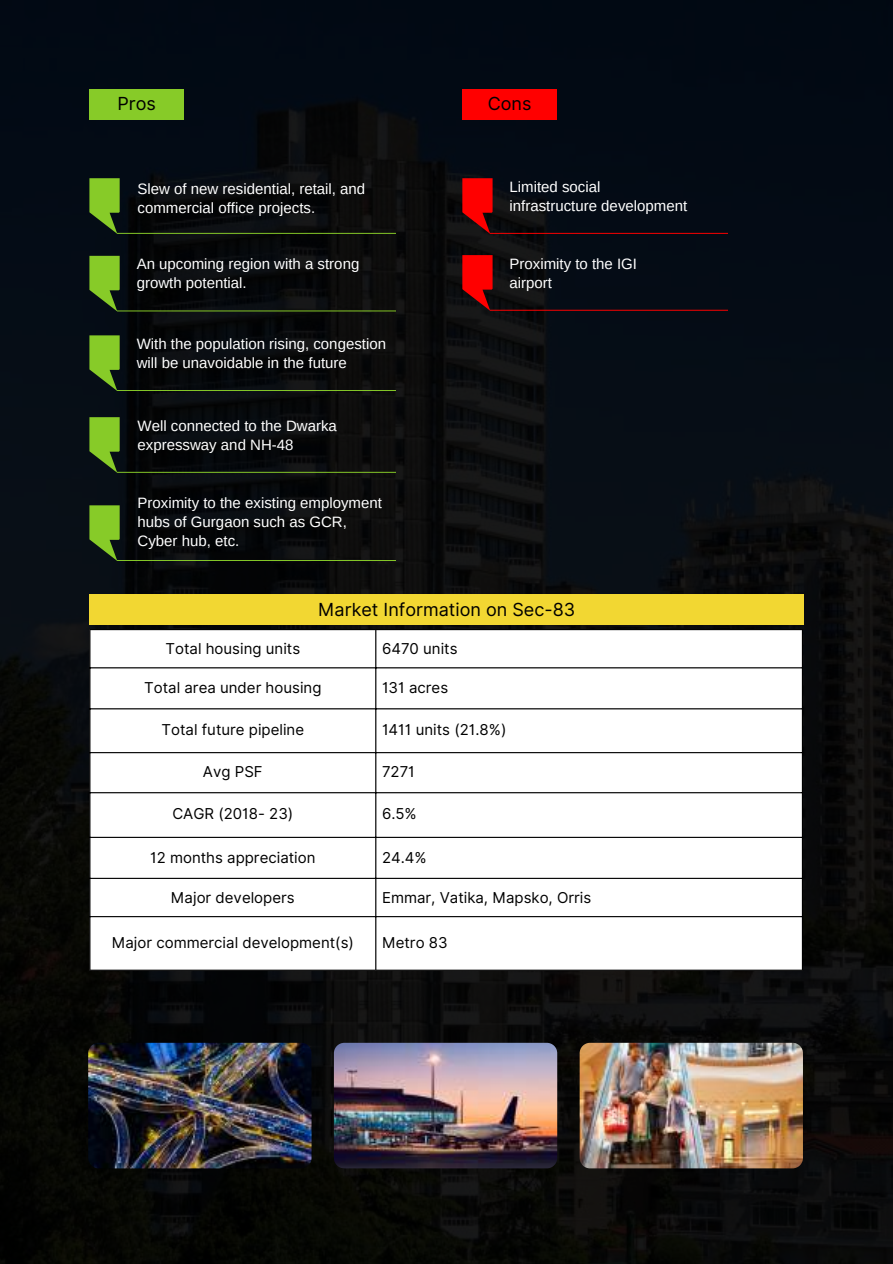
<style>
.page{position:relative;width:893px;height:1264px;background:#fff}
.page>*{position:absolute;margin:0;border:0;box-sizing:border-box;transform-origin:0 0}
.t1{font:18px "Inter";color:#000}
.t2{font:15px/19.2px "Arimo";color:#fff}
.t3{font:15px "Inter";color:#010101}
.t4{font:15px "Inter";color:#000}
</style>
<div class="page">
<img style="left:0;top:0;width:892px;height:1263px">
<div style="left:89px;top:89px;width:95px;height:31px;background:#87cb28"></div>
<svg style="left:89px;top:178px;width:306px;height:56px;background:#141b0f"></svg>
<svg style="left:89px;top:335px;width:306px;height:56px;background:#131b0e"></svg>
<svg style="left:462px;top:255px;width:265px;height:56px;background:#1f0b11"></svg>
<svg style="left:89px;top:505px;width:306px;height:56px;background:#131b0e"></svg>
<svg style="left:89px;top:256px;width:306px;height:55px;background:#131a0e"></svg>
<svg style="left:89px;top:417px;width:306px;height:56px;background:#131b0e"></svg>
<div style="left:462px;top:89px;width:94px;height:31px;background:#f00"></div>
<svg style="left:462px;top:178px;width:265px;height:56px;background:#1e0a12"></svg>
<svg style="left:90px;top:630px;width:711px;height:339px"></svg>
<hr style="left:89px;top:630px;width:1px;height:339px;background:#000">
<hr style="left:375px;top:630px;width:1px;height:339px;background:#000">
<hr style="left:801px;top:630px;width:1px;height:339px;background:#000">
<hr style="left:89px;top:629px;width:713px;height:1px;background:#000">
<hr style="left:89px;top:667px;width:713px;height:1px;background:#000">
<hr style="left:89px;top:708px;width:713px;height:1px;background:#000">
<hr style="left:89px;top:752px;width:713px;height:1px;background:#000">
<hr style="left:89px;top:792px;width:713px;height:1px;background:#000">
<hr style="left:89px;top:836px;width:713px;height:2px;background:#000">
<hr style="left:89px;top:877px;width:713px;height:2px;background:#000">
<hr style="left:89px;top:916px;width:713px;height:1px;background:#000">
<hr style="left:89px;top:969px;width:713px;height:1px;background:#000">
<div style="left:89px;top:594px;width:715px;height:30px;background:#f2d732"></div>
<img style="left:88px;top:1042px;width:223px;height:126px;border-radius:10px">
<img style="left:334px;top:1042px;width:223px;height:126px;border-radius:10px">
<img style="left:579px;top:1042px;width:223px;height:126px;border-radius:10px">
<p class="t1" style="left:117px;top:93px;width:40px">Pros</p>
<p class="t2" style="left:138px;top:179px;width:229px">Slew of new residential, retail, and commercial office projects.</p>
<p class="t2" style="left:137px;top:254px;width:224px">An upcoming region with a strong growth potential.</p>
<p class="t2" style="left:137px;top:334px;width:251px">With the population rising, congestion will be unavoidable in the future</p>
<p class="t2" style="left:138px;top:416px;width:201px">Well connected to the Dwarka expressway and NH-48</p>
<p class="t2" style="left:138px;top:493px;width:246px">Proximity to the existing employment hubs of Gurgaon such as GCR,<br>Cyber hub, etc.</p>
<p class="t1" style="left:487px;top:93px;width:45px">Cons</p>
<p class="t2" style="left:509px;top:177px;width:179px">Limited social infrastructure development</p>
<p class="t2" style="left:509px;top:254px;width:129px">Proximity to the IGI airport</p>
<p class="t1" style="left:318px;top:598px;width:258px">Market Information on Sec-83</p>
<p class="t3" style="left:165px;top:639px;width:136px">Total housing units</p>
<p class="t4" style="left:382px;top:639px;width:77px">6470 units</p>
<p class="t3" style="left:144px;top:678px;width:179px">Total area under housing</p>
<p class="t4" style="left:382px;top:678px;width:68px">131 acres</p>
<p class="t3" style="left:162px;top:721px;width:144px">Total future pipeline</p>
<p class="t4" style="left:382px;top:721px;width:126px">1411 units (21.8%)</p>
<p class="t3" style="left:203px;top:762px;width:61px">Avg PSF</p>
<p class="t4" style="left:382px;top:762px;width:34px">7271</p>
<p class="t3" style="left:172px;top:804px;width:122px">CAGR (2018- 23)</p>
<p class="t4" style="left:382px;top:804px;width:36px">6.5%</p>
<p class="t3" style="left:150px;top:848px;width:167px">12 months appreciation</p>
<p class="t4" style="left:382px;top:848px;width:46px">24.4%</p>
<p class="t3" style="left:171px;top:888px;width:125px">Major developers</p>
<p class="t4" style="left:382px;top:888px;width:211px">Emmar, Vatika, Mapsko, Orris</p>
<p class="t3" style="left:112px;top:933px;width:244px">Major commercial development(s)</p>
<p class="t4" style="left:382px;top:933px;width:67px">Metro 83</p>
</div>
